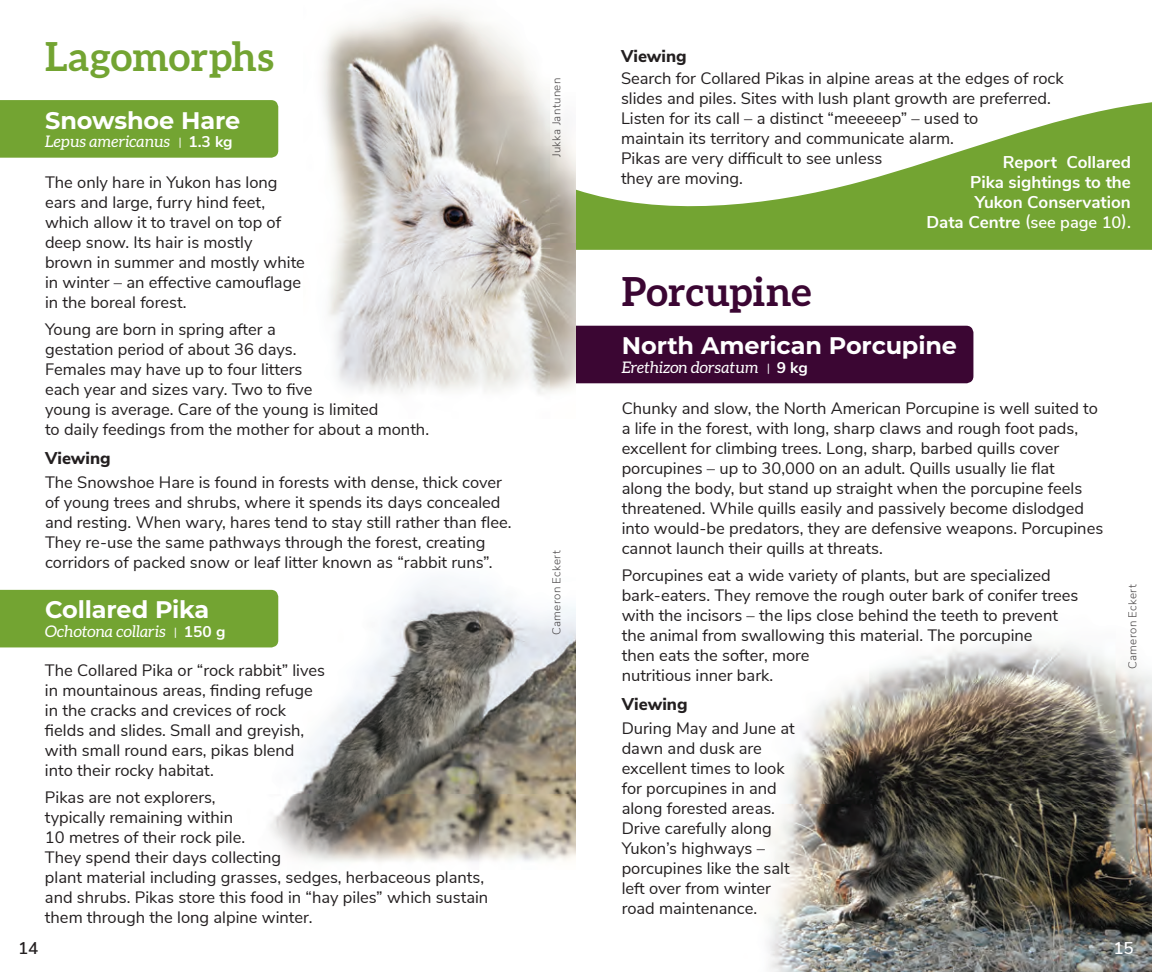
<style>
.page{position:relative;width:1152px;height:972px;background:#fff}
.page>*{position:absolute;margin:0;border:0;box-sizing:border-box;transform-origin:0 0}
.t1{font:700 40px "Aleo";letter-spacing:.005em;color:#73a432}
.t2{font:700 40px "Aleo";letter-spacing:.005em;color:#3b0633}
.t3{font:700 24px "Montserrat";letter-spacing:-.01em;color:#fff}
.t4{font:700 17px/20px "Nunito Sans";color:#fff;text-align:justify}
.t5{font:800 17px "Nunito Sans";color:#231f20}
.t6{font:600 17px "Nunito Sans";color:#231f20}
.t7{font:600 17px "Nunito Sans";color:#fff}
.t8{font:16.4px/20px "Nunito Sans";color:#231f20}
.t9{font:600 16.4px "Nunito Sans";color:#fff}
.t10{font:italic 16px "Aleo";color:#fff}
.t11{font:300 11.6px "Nunito Sans";letter-spacing:.035em;color:#231f20}
.s1{font-size:10.8px}
.s2{font-family:"Nunito Sans";font-weight:700;font-style:normal;font-size:15.6px}
.s3{font-weight:700;font-size:17px}
</style>
<div class="page">
<img style="left:322px;top:9px;width:254px;height:385px">
<img style="left:233px;top:582px;width:343px;height:280px">
<img style="left:767px;top:642px;width:385px;height:330px">
<svg style="left:576px;top:102px;width:576px;height:148px;fill:#73a432"></svg>
<div style="left:0;top:100px;width:278px;height:58px;background:#73a432"></div>
<div style="left:576px;top:326px;width:397px;height:57px;background:#3b0633"></div>
<div style="left:0;top:590px;width:278px;height:57px;background:#73a432"></div>
<h1 class="t1" style="left:45px;top:34px;width:230px">Lagomorphs</h1>
<h2 class="t3" style="left:45px;top:103px;width:197px">Snowshoe Hare</h2>
<p class="t10" style="left:45px;top:132px;width:189px">Lepus americanus <span class="s1">|</span> <span class="s2">1.3 kg</span></p>
<p class="t8" style="left:45px;top:171px;width:261px">The only hare in Yukon has long ears and large, furry hind feet, which allow it to travel on top of deep snow. Its hair is mostly<br>brown in summer and mostly white in winter – an effective camouflage in the boreal forest.</p>
<p class="t8" style="left:45px;top:318px;width:386px">Young are born in spring after a<br>gestation period of about 36 days.<br>Females may have up to four litters<br>each year and sizes vary. Two to five<br>young is average. Care of the young is limited<br>to daily feedings from the mother for about a month.</p>
<p class="t5" style="left:45px;top:446px;width:67px">Viewing</p>
<p class="t8" style="left:45px;top:471px;width:468px">The Snowshoe Hare is found in forests with dense, thick cover of young trees and shrubs, where it spends its days concealed and resting. When wary, hares tend to stay still rather than flee.<br>They re-use the same pathways through the forest, creating corridors of packed snow or leaf litter known as “rabbit runs”.</p>
<h2 class="t3" style="left:45px;top:592px;width:166px">Collared Pika</h2>
<p class="t10" style="left:45px;top:622px;width:182px">Ochotona collaris <span class="s1">|</span> <span class="s2">150 g</span></p>
<p class="t8" style="left:45px;top:659px;width:282px">The Collared Pika or “rock rabbit” lives in mountainous areas, finding refuge in the cracks and crevices of rock fields and slides. Small and greyish, with small round ears, pikas blend into their rocky habitat.</p>
<p class="t8" style="left:45px;top:786px;width:445px">Pikas are not explorers,<br>typically remaining within<br>10 metres of their rock pile.<br>They spend their days collecting<br>plant material including grasses, sedges, herbaceous plants, and shrubs. Pikas store this food in “hay piles” which sustain them through the long alpine winter.</p>
<p class="t11" style="left:548px;top:157px;width:81px;rotate:-90deg">Jukka Jantunen</p>
<p class="t11" style="left:548px;top:635px;width:87px;rotate:-90deg">Cameron Eckert</p>
<p class="t5" style="left:621px;top:44px;width:67px">Viewing</p>
<p class="t8" style="left:621px;top:67px;width:444px">Search for Collared Pikas in alpine areas at the edges of rock slides and piles. Sites with lush plant growth are preferred.<br>Listen for its call – a distinct “meeeeep” – used to<br>maintain its territory and communicate alarm.<br>Pikas are very difficult to see unless<br>they are moving.</p>
<p class="t4" style="left:970px;top:151px;width:162px;text-indent:33px">Report Collared Pika sightings to the Yukon Conservation</p>
<p class="t9" style="left:926px;top:210px;width:206px"><span class="s3">Data Centre</span> (see page 10).</p>
<h1 class="t2" style="left:622px;top:269px;width:191px">Porcupine</h1>
<h2 class="t3" style="left:622px;top:328px;width:337px">North American Porcupine</h2>
<p class="t10" style="left:622px;top:358px;width:188px">Erethizon dorsatum <span class="s1">|</span> <span class="s2">9 kg</span></p>
<p class="t8" style="left:622px;top:397px;width:483px">Chunky and slow, the North American Porcupine is well suited to a life in the forest, with long, sharp claws and rough foot pads, excellent for climbing trees. Long, sharp, barbed quills cover porcupines – up to 30,000 on an adult. Quills usually lie flat<br>along the body, but stand up straight when the porcupine feels threatened. While quills easily and passively become dislodged into would-be predators, they are defensive weapons. Porcupines cannot launch their quills at threats.</p>
<p class="t8" style="left:622px;top:564px;width:458px">Porcupines eat a wide variety of plants, but are specialized bark-eaters. They remove the rough outer bark of conifer trees with the incisors – the lips close behind the teeth to prevent the animal from swallowing this material. The porcupine<br>then eats the softer, more<br>nutritious inner bark.</p>
<p class="t5" style="left:622px;top:692px;width:67px">Viewing</p>
<p class="t8" style="left:622px;top:717px;width:175px">During May and June at dawn and dusk are excellent times to look for porcupines in and along forested areas.<br>Drive carefully along<br>Yukon’s highways – porcupines like the salt left over from winter road maintenance.</p>
<p class="t11" style="left:1124px;top:669px;width:87px;rotate:-90deg">Cameron Eckert</p>
<p class="t6" style="left:18px;top:936px;width:22px">14</p>
<p class="t7" style="left:1113px;top:936px;width:22px">15</p>
</div>
